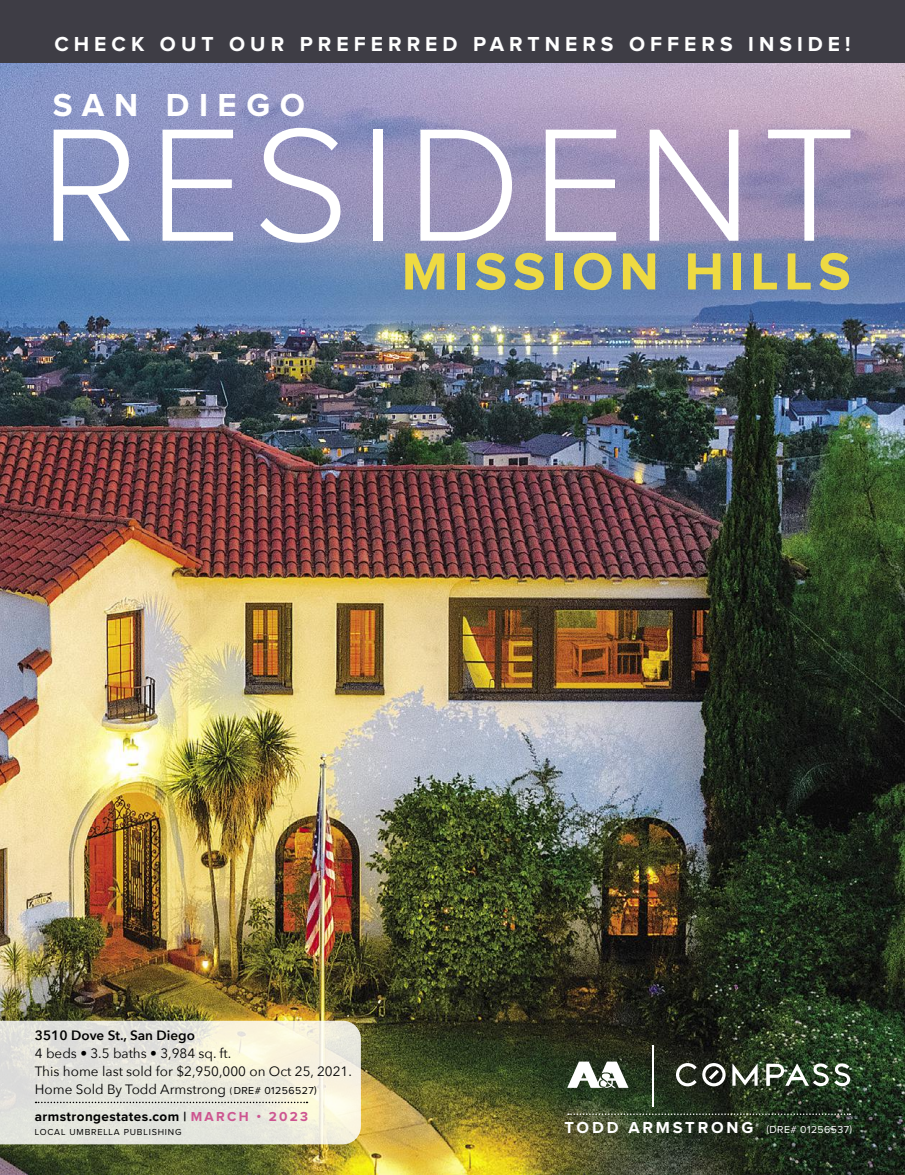
<style>
.page{position:relative;width:905px;height:1175px;background:#fff}
.page>*{position:absolute;margin:0;border:0;box-sizing:border-box;transform-origin:0 0}
.t1{font:300 166.5px "Proxima Nova";letter-spacing:.06em;color:#fff}
.t2{font:700 54px "Proxima Nova";letter-spacing:.11em;color:#eeda42}
.t3{font:700 33px "Proxima Nova";letter-spacing:.29em;color:#fff}
.t4{font:700 21px "Proxima Nova";letter-spacing:.24em;color:#fff}
.t5{font:13.5px/18px "Avenir Next";color:#000}
.t6{font:700 13.5px "Proxima Nova";letter-spacing:.03em;color:#000}
.t7{font:600 13.5px "Avenir Next";color:#000}
.t8{font:10.5px "Proxima Nova";letter-spacing:.04em;color:#fff}
.t9{font:9px "Proxima Nova";letter-spacing:.09em;color:#000}
.s1{font-family:"Proxima Nova";font-size:9px}
.s2{font-family:"Proxima Nova";font-size:10.5px}
.s3{color:#cd5590}
.s4{font-weight:700;font-size:16.5px}
</style>
<div class="page">
<img style="left:0;top:62px;width:904px;height:1112px">
<svg style="left:0;top:1020px;width:361px;height:124px;background:#e8e7dc"></svg>
<svg style="left:568px;top:1113px;width:282px;height:1px"></svg>
<hr style="left:652px;top:1045px;width:1px;height:61px;background:#fff">
<svg style="left:732px;top:1063px;width:25px;height:22px"></svg>
<svg style="left:676px;top:1063px;width:20px;height:23px"></svg>
<svg style="left:834px;top:1063px;width:16px;height:23px"></svg>
<svg style="left:702px;top:1063px;width:23px;height:23px"></svg>
<svg style="left:766px;top:1063px;width:62px;height:23px"></svg>
<svg style="left:567px;top:1061px;width:61px;height:26px"></svg>
<div style="left:0;top:0;width:904px;height:62px;background:#3e3d45"></div>
<svg style="left:36px;top:1101px;width:271px;height:2px"></svg>
<h3 class="t4" style="left:54px;top:34px;width:797px">CHECK OUT OUR PREFERRED PARTNERS OFFERS INSIDE!</h3>
<h3 class="t3" style="left:53px;top:89px;width:254px">SAN DIEGO</h3>
<h1 class="t1" style="left:40px;top:90px;width:818px">RESIDENT</h1>
<h2 class="t2" style="left:402px;top:247px;width:450px">MISSION HILLS</h2>
<p class="t7" style="left:35px;top:1023px;width:162px">3510 Dove St., San Diego</p>
<p class="t5" style="left:35px;top:1043px;width:318px">4 beds • 3.5 baths • 3,984 sq. ft.<br>This home last sold for $2,950,000 on Oct 25, 2021.<br>Home Sold By Todd Armstrong <span class="s1">(</span> <span class="s2">DRE# 01256527)</span></p>
<p class="t6" style="left:35px;top:1110px;width:275px">armstrongestates.com | <span class="s3">MARCH • 2023</span></p>
<p class="t9" style="left:35px;top:1128px;width:148px">LOCAL UMBRELLA PUBLISHING</p>
<p class="t8" style="left:564px;top:1124px;width:289px"><span class="s4">TODD ARMSTRONG</span> (DRE# 01256537)</p>
</div>
